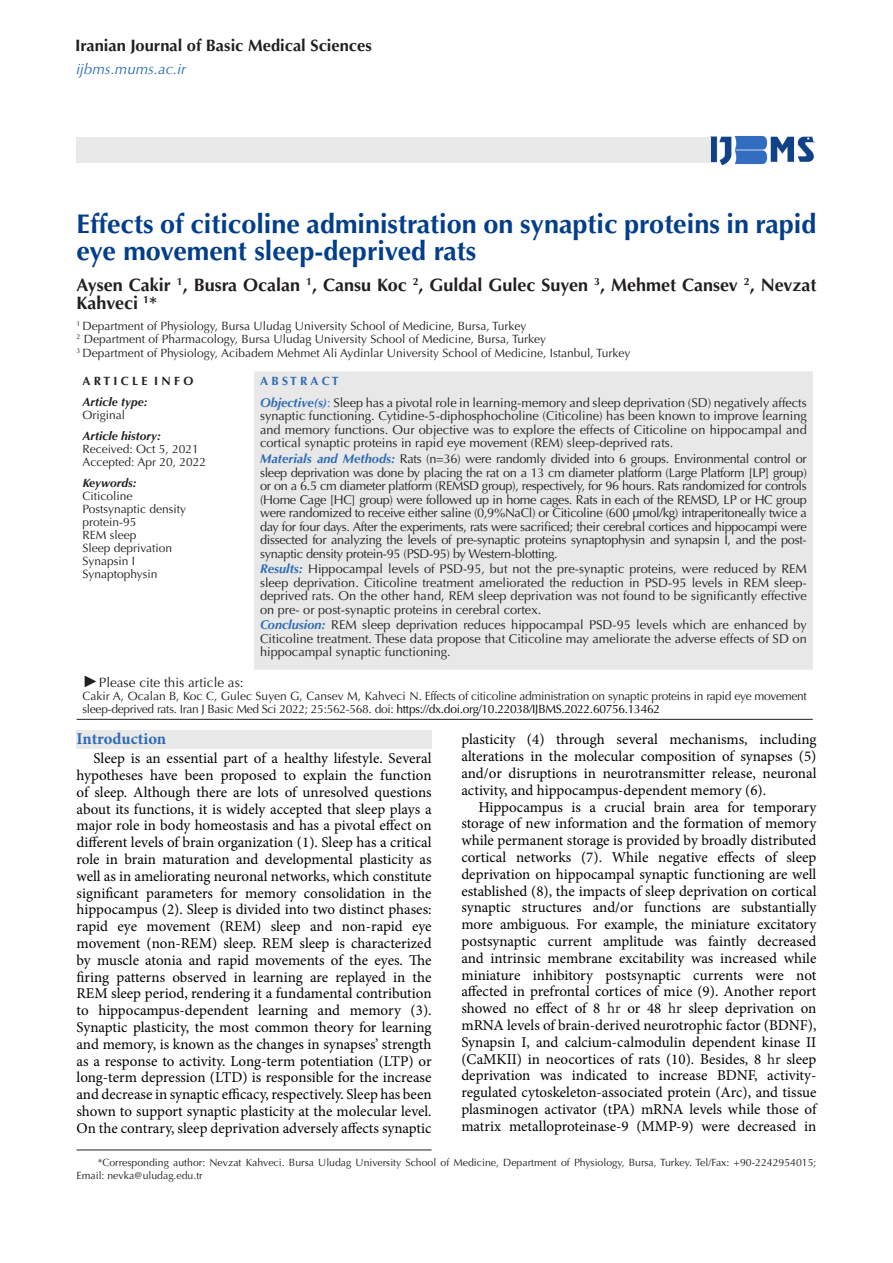
<style>
.page{position:relative;width:893px;height:1263px;background:#fff}
.page>*{position:absolute;margin:0;border:0;box-sizing:border-box;transform-origin:0 0}
.t1{font:700 27px/27px "Optima LT Std";color:#023e8a}
.t2{font:700 18px/17.7px "Optima LT Std";color:#231f20}
.t3{font:700 16.5px "Optima LT Std";color:#231f20}
.t4{font:700 16.5px "Minion Pro";letter-spacing:-.005em;color:#2d6cb5}
.t5{font:15px/16.8px "Minion Pro";color:#000;text-align:justify}
.t6{font:italic 15px "Optima LT Std";color:#296db6}
.t7{font:13.5px "Optima LT Std";color:#231f20}
.t8{font:12.75px/13.5px "Optima LT Std";color:#231f20;text-align:justify}
.Body_Text{font:12px/13px "Optima LT Std";color:#231f20}
.Body_Text-2{font:12px/13px "Optima LT Std";letter-spacing:-.025em;color:#231f20}
.t9{font:italic 700 12px "Optima LT Std";color:#231f20}
.t10{font:700 12px "Optima LT Std";color:#231f20}
.t11{font:700 12px "Optima LT Std";color:#2d6cb5}
.t12{font:10.5px/12.6px "Optima LT Std";color:#231f20}
.s1{font-weight:700;font-style:italic;color:#2d6cb5}
.s2{color:#2d6cb5}
.s3{font-family:"Times New Roman";font-style:italic;font-size:16.5px}
.s4{color:#000}
.s5{color:#231f20}
</style>
<div class="page">
<hr style="left:77px;top:1150px;width:355px;height:1px;background:#231f20">
<div style="left:254px;top:371px;width:559px;height:299px;background:#e8e8e8"></div>
<hr style="left:77px;top:719px;width:158px;height:1px;background:#231f20">
<svg style="left:235px;top:719px;width:19px;height:1px"></svg>
<hr style="left:254px;top:719px;width:559px;height:1px;background:#231f20">
<div style="left:77px;top:730px;width:355px;height:19px;background:#e9e9e9"></div>
<img style="left:710px;top:136px;width:106px;height:30px">
<div style="left:77px;top:137px;width:634px;height:26px;background:#e9e9e9"></div>
<p class="t3" style="left:75px;top:36px;width:298px">Iranian Journal of Basic Medical Sciences</p>
<p class="t6" style="left:77px;top:61px;width:111px">ijbms.mums.ac.ir</p>
<p class="t1" style="left:77px;top:211px;width:741px">Effects of citicoline administration on synaptic proteins in rapid eye movement sleep-deprived rats</p>
<p class="t2" style="left:77px;top:276px;width:741px">Aysen Cakir <sup>1</sup>, Busra Ocalan <sup>1</sup>, Cansu Koc <sup>2</sup>, Guldal Gulec Suyen <sup>3</sup>, Mehmet Cansev <sup>2</sup>, Nevzat<br>Kahveci <sup>1</sup>*</p>
<p class="Body_Text" style="left:77px;top:319px;width:451px"><sup>1</sup> Department of Physiology, Bursa Uludag University School of Medicine, Bursa, Turkey</p>
<p class="Body_Text" style="left:77px;top:333px;width:471px"><sup>2</sup> Department of Pharmacology, Bursa Uludag University School of Medicine, Bursa, Turkey</p>
<p class="Body_Text" style="left:77px;top:346px;width:555px"><sup>3</sup> Department of Physiology, Acibadem Mehmet Ali Aydinlar University School of Medicine, Istanbul, Turkey</p>
<p class="t10" style="left:83px;top:374px;width:112px">A R T I C L E I N F O</p>
<p class="t11" style="left:260px;top:374px;width:80px">A B S T R A C T</p>
<p class="t9" style="left:83px;top:395px;width:67px">Article type:</p>
<p class="Body_Text" style="left:83px;top:409px;width:44px">Original</p>
<p class="t8" style="left:260px;top:396px;width:548px"><span class="s1">Objective(s)</span><span class="s2">:</span> Sleep has a pivotal role in learning-memory and sleep deprivation (SD) negatively affects synaptic functioning. Cytidine-5-diphosphocholine (Citicoline) has been known to improve learning and memory functions. Our objective was to explore the effects of Citicoline on hippocampal and cortical synaptic proteins in rapid eye movement (REM) sleep-deprived rats.</p>
<p class="t8" style="left:260px;top:452px;width:548px"><span class="s1">Materials and Methods:</span> Rats (n=36) were randomly divided into 6 groups. Environmental control or sleep deprivation was done by placing the rat on a 13 cm diameter platform (Large Platform [LP] group) or on a 6.5 cm diameter platform (REMSD group), respectively, for 96 hours. Rats randomized for controls (Home Cage [HC] group) were followed up in home cages. Rats in each of the REMSD, LP or HC group were randomized to receive either saline (0,9%NaCl) or Citicoline (600 μmol/kg) intraperitoneally twice a day for four days. After the experiments, rats were sacrificed; their cerebral cortices and hippocampi were dissected for analyzing the levels of pre-synaptic proteins synaptophysin and synapsin I, and the post&shy;synaptic density protein-95 (PSD-95) by Western-blotting.</p>
<p class="t8" style="left:260px;top:562px;width:548px"><span class="s1">Results:</span> Hippocampal levels of PSD-95, but not the pre-synaptic proteins, were reduced by REM sleep deprivation. Citicoline treatment ameliorated the reduction in PSD-95 levels in REM sleep&shy;deprived rats. On the other hand, REM sleep deprivation was not found to be significantly effective on pre- or post-synaptic proteins in cerebral cortex.</p>
<p class="t8" style="left:260px;top:618px;width:548px"><span class="s1">Conclusion:</span> REM sleep deprivation reduces hippocampal PSD-95 levels which are enhanced by Citicoline treatment. These data propose that Citicoline may ameliorate the adverse effects of SD on hippocampal synaptic functioning.</p>
<p class="t9" style="left:83px;top:429px;width:80px">Article history:</p>
<p class="Body_Text" style="left:83px;top:443px;width:118px">Received: Oct 5, 2021</p>
<p class="Body_Text" style="left:83px;top:456px;width:125px">Accepted: Apr 20, 2022</p>
<p class="t9" style="left:83px;top:476px;width:56px">Keywords:</p>
<p class="Body_Text" style="left:83px;top:490px;width:52px">Citicoline</p>
<p class="Body_Text" style="left:83px;top:503px;width:105px">Postsynaptic density protein-95</p>
<p class="Body_Text" style="left:83px;top:529px;width:56px">REM sleep</p>
<p class="Body_Text" style="left:83px;top:542px;width:91px">Sleep deprivation</p>
<p class="Body_Text" style="left:83px;top:555px;width:54px">Synapsin I</p>
<p class="Body_Text" style="left:83px;top:568px;width:76px">Synaptophysin</p>
<p class="t7" style="left:83px;top:675px;width:163px"><span class="s3">►</span>Please cite this article as:</p>
<p class="Body_Text-2" style="left:83px;top:690px;width:726px">Cakir A, Ocalan B, Koc C, Gulec Suyen G, Cansev M, Kahveci N. Effects of citicoline administration on synaptic proteins in rapid eye movement sleep-deprived rats. Iran J Basic Med Sci 2022; 25:562-568. doi: <span class="s4">https://dx.doi.org/10.22038/IJBMS.2022.60756.13462</span></p>
<p class="t4" style="left:77px;top:727px;width:91px">Introduction</p>
<p class="t5" style="left:77px;top:750px;width:357px;text-indent:17px">Sleep is an essential part of a healthy lifestyle. Several hypotheses have been proposed to explain the function of sleep. Although there are lots of unresolved questions about its functions, it is widely accepted that sleep plays a major role in body homeostasis and has a pivotal effect on different levels of brain organization (1). Sleep has a critical role in brain maturation and developmental plasticity as well as in ameliorating neuronal networks, which constitute significant parameters for memory consolidation in the hippocampus (2). Sleep is divided into two distinct phases: rapid eye movement (REM) sleep and non-rapid eye movement (non-REM) sleep. REM sleep is characterized by muscle atonia and rapid movements of the eyes. The firing patterns observed in learning are replayed in the REM sleep period, rendering it a fundamental contribution to hippocampus-dependent learning and memory (3).<br>Synaptic plasticity, the most common theory for learning and memory, is known as the changes in synapses’ strength as a response to activity. Long-term potentiation (LTP) or long-term depression (LTD) is responsible for the increase and decrease in synaptic efficacy, respectively. Sleep has been shown to support synaptic plasticity at the molecular level.<br>On the contrary, sleep deprivation adversely affects synaptic</p>
<p class="t5" style="left:461px;top:731px;width:357px">plasticity (4) through several mechanisms, including alterations in the molecular composition of synapses (5) and/or disruptions in neurotransmitter release, neuronal activity, and hippocampus-dependent memory (6).</p>
<p class="t5" style="left:461px;top:798px;width:357px;text-indent:17px">Hippocampus is a crucial brain area for temporary storage of new information and the formation of memory while permanent storage is provided by broadly distributed cortical networks (7). While negative effects of sleep deprivation on hippocampal synaptic functioning are well established (8), the impacts of sleep deprivation on cortical synaptic structures and/or functions are substantially more ambiguous. For example, the miniature excitatory postsynaptic current amplitude was faintly decreased and intrinsic membrane excitability was increased while miniature inhibitory postsynaptic currents were not affected in prefrontal cortices of mice (9). Another report showed no effect of 8 <span class="s5">hr</span> or 48 <span class="s5">hr</span> sleep deprivation on mRNA levels of brain-derived neurotrophic factor (BDNF), Synapsin I, and calcium-calmodulin dependent kinase II (CaMKII) in neocortices of rats (10). Besides, 8 <span class="s5">hr</span> sleep deprivation was indicated to increase BDNF, activity&shy;regulated cytoskeleton-associated protein (Arc), and tissue plasminogen activator (tPA) mRNA levels while those of matrix metalloproteinase-9 (MMP-9) were decreased in</p>
<p class="t12" style="left:77px;top:1156px;width:741px;text-indent:21px">*Corresponding author: Nevzat Kahveci. Bursa Uludag University School of Medicine, Department of Physiology, Bursa, Turkey. Tel/Fax: +90-2242954015;<br>Email: nevka@uludag.edu.tr</p>
</div>
